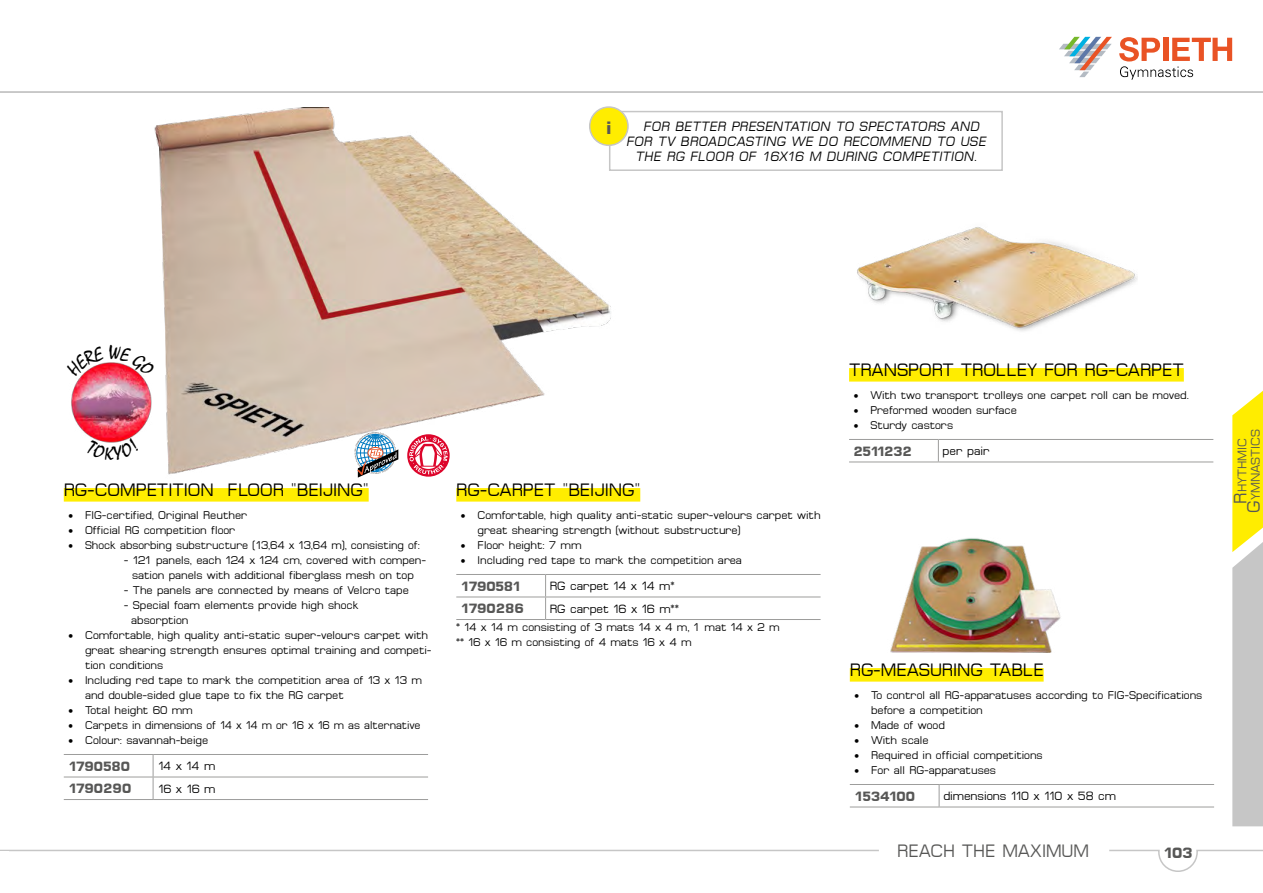
<style>
.page{position:relative;width:1263px;height:893px;background:#fff}
.page>*{position:absolute;margin:0;border:0;box-sizing:border-box;transform-origin:0 0}
.t1{font:18px "Micro FLF";color:#000}
.t2{font:18px "Micro FLF";color:#575756}
.t3{font:700 18px "Micro FLF";color:#575756}
.t4{font:700 15px "Micro FLF";color:#575756}
.t5{font:italic 13.5px "Micro FLF";letter-spacing:.015em;color:#000}
.t6{font:700 13.5px "Micro FLF";letter-spacing:-.045em;color:#575756}
.t7{font:700 13.5px "Micro FLF";color:#575756}
.t8{font:700 13.5px "Micro FLF";letter-spacing:-.065em;color:#575756}
.t9{font:700 13.5px "Micro FLF";letter-spacing:-.075em;color:#575756}
.t10{font:12.6px/13.5px "Micro FLF";color:#575756;text-align:center}
.t11{font:12px "Micro FLF";color:#000}
.t12{font:11.25px/15px "Micro FLF";color:#000}
.s1{font-size:18px}
</style>
<div class="page">
<svg style="left:0;top:849px;width:1263px;height:23px"></svg>
<div style="left:879px;top:831px;width:230px;height:39px;background:#fff;border-radius:19px"></div>
<hr style="left:0;top:91px;width:1263px;height:2px;background:#c6c6c6">
<svg style="left:1059px;top:37px;width:53px;height:40px"></svg>
<svg style="left:1119px;top:37px;width:113px;height:43px"></svg>
<div style="left:0;top:851px;width:8px;height:42px;background:#fff"></div>
<svg style="left:1232px;top:391px;width:31px;height:435px;background:#dbd68c"></svg>
<img style="left:154px;top:108px;width:471px;height:368px">
<svg style="left:354px;top:432px;width:44px;height:46px"></svg>
<img style="left:857px;top:227px;width:280px;height:104px">
<svg style="left:407px;top:434px;width:43px;height:43px"></svg>
<svg style="left:409px;top:437px;width:39px;height:37px"></svg>
<img style="left:71px;top:378px;width:81px;height:60px">
<div style="left:609px;top:111px;width:394px;height:60px;border:2px solid #c6c6c6"></div>
<div style="left:590px;top:107px;width:38px;height:38px;background:#ffed00;border-radius:50%"></div>
<div style="left:589px;top:106px;width:40px;height:40px;border:2px solid #c6c6c6;border-radius:50%"></div>
<div style="left:456px;top:488px;width:184px;height:14px;background:#ffed00"></div>
<hr style="left:456px;top:574px;width:90px;height:1px;background:#9d9d9c">
<hr style="left:546px;top:574px;width:274px;height:1px;background:#9d9d9c">
<hr style="left:456px;top:597px;width:90px;height:1px;background:#9d9d9c">
<hr style="left:546px;top:597px;width:274px;height:1px;background:#9d9d9c">
<hr style="left:456px;top:619px;width:90px;height:1px;background:#9d9d9c">
<hr style="left:546px;top:619px;width:274px;height:1px;background:#9d9d9c">
<svg style="left:545px;top:575px;width:1px;height:44px"></svg>
<div style="left:850px;top:668px;width:194px;height:14px;background:#ffed00"></div>
<hr style="left:850px;top:784px;width:89px;height:1px;background:#9d9d9c">
<hr style="left:939px;top:784px;width:275px;height:1px;background:#9d9d9c">
<hr style="left:850px;top:807px;width:89px;height:1px;background:#9d9d9c">
<hr style="left:939px;top:807px;width:275px;height:1px;background:#9d9d9c">
<svg style="left:939px;top:785px;width:1px;height:22px"></svg>
<div style="left:64px;top:488px;width:305px;height:14px;background:#ffed00"></div>
<hr style="left:64px;top:754px;width:89px;height:1px;background:#9d9d9c">
<hr style="left:153px;top:754px;width:275px;height:1px;background:#9d9d9c">
<hr style="left:64px;top:777px;width:89px;height:1px;background:#9d9d9c">
<hr style="left:153px;top:777px;width:275px;height:1px;background:#9d9d9c">
<hr style="left:64px;top:799px;width:89px;height:1px;background:#9d9d9c">
<hr style="left:153px;top:799px;width:275px;height:1px;background:#9d9d9c">
<svg style="left:153px;top:755px;width:1px;height:44px"></svg>
<div style="left:849px;top:368px;width:335px;height:14px;background:#ffed00"></div>
<hr style="left:849px;top:439px;width:89px;height:1px;background:#9d9d9c">
<hr style="left:938px;top:439px;width:275px;height:1px;background:#9d9d9c">
<hr style="left:849px;top:462px;width:89px;height:1px;background:#9d9d9c">
<hr style="left:938px;top:462px;width:275px;height:1px;background:#9d9d9c">
<svg style="left:938px;top:440px;width:1px;height:22px"></svg>
<img style="left:890px;top:538px;width:171px;height:115px">
<svg style="left:80px;top:345px;width:76px;height:33px"></svg>
<svg style="left:93px;top:438px;width:37px;height:5px"></svg>
<h1 class="t3" style="left:606px;top:117px;width:6px">i</h1>
<p class="t5" style="left:643px;top:119px;width:338px">FOR BETTER PRESENTATION TO SPECTATORS AND</p>
<p class="t5" style="left:626px;top:134px;width:361px">FOR TV BROADCASTING WE DO RECOMMEND TO USE</p>
<p class="t5" style="left:635px;top:149px;width:343px">THE RG FLOOR OF 16X16 M DURING COMPETITION.</p>
<h1 class="t1" style="left:64px;top:480px;width:306px">RG-COMPETITION FLOOR "BEIJING"</h1>
<p class="t12" style="left:68px;top:508px;width:181px">• FIG-certified, Original Reuther</p>
<p class="t12" style="left:68px;top:523px;width:169px">• Official RG competition floor</p>
<p class="t12" style="left:68px;top:538px;width:353px">• Shock absorbing substructure (13,64 x 13,64 m), consisting of:</p>
<p class="t12" style="left:124px;top:553px;width:304px;text-align:center">- 121 panels, each 124 x 124 cm, covered with compen&shy;sation panels with additional fiberglass mesh on top</p>
<p class="t12" style="left:124px;top:583px;width:287px">- The panels are connected by means of Velcro tape</p>
<p class="t12" style="left:131px;top:598px;width:229px;text-indent:-8px">- Special foam elements provide high shock absorption</p>
<p class="t12" style="left:85px;top:628px;width:348px;text-indent:-17px">• Comfortable, high quality anti-static super-velours carpet with great shearing strength ensures optimal training and competi&shy;tion conditions</p>
<p class="t12" style="left:85px;top:673px;width:338px;text-indent:-17px">• Including red tape to mark the competition area of 13 x 13 m and double-sided glue tape to fix the RG carpet</p>
<p class="t12" style="left:68px;top:703px;width:126px">• Total height 60 mm</p>
<p class="t12" style="left:68px;top:718px;width:354px">• Carpets in dimensions of 14 x 14 m or 16 x 16 m as alternative</p>
<p class="t12" style="left:68px;top:733px;width:142px">• Colour: savannah-beige</p>
<p class="t6" style="left:68px;top:758px;width:64px">1790580</p>
<p class="t11" style="left:157px;top:760px;width:59px">14 x 14 m</p>
<p class="t7" style="left:68px;top:781px;width:65px">1790290</p>
<p class="t11" style="left:157px;top:782px;width:60px">16 x 16 m</p>
<h1 class="t1" style="left:456px;top:480px;width:185px">RG-CARPET "BEIJING"</h1>
<p class="t12" style="left:478px;top:508px;width:345px;text-indent:-17px">• Comfortable, high quality anti-static super-velours carpet with great shearing strength (without substructure)</p>
<p class="t12" style="left:460px;top:538px;width:122px">• Floor height: 7 mm</p>
<p class="t12" style="left:460px;top:553px;width:283px">• Including red tape to mark the competition area</p>
<p class="t6" style="left:460px;top:578px;width:62px">1790581</p>
<p class="t11" style="left:550px;top:580px;width:126px">RG carpet 14 x 14 m*</p>
<p class="t7" style="left:460px;top:601px;width:65px">1790286</p>
<p class="t11" style="left:550px;top:602px;width:131px">RG carpet 16 x 16 m**</p>
<p class="t12" style="left:456px;top:620px;width:325px">* 14 x 14 m consisting of 3 mats 14 x 4 m, 1 mat 14 x 2 m ** 16 x 16 m consisting of 4 mats 16 x 4 m</p>
<h1 class="t1" style="left:849px;top:360px;width:336px">TRANSPORT TROLLEY FOR RG-CARPET</h1>
<p class="t12" style="left:853px;top:388px;width:337px">• With two transport trolleys one carpet roll can be moved.</p>
<p class="t12" style="left:853px;top:403px;width:165px">• Preformed wooden surface</p>
<p class="t12" style="left:853px;top:418px;width:101px">• Sturdy castors</p>
<p class="t9" style="left:853px;top:443px;width:60px">2511232</p>
<p class="t11" style="left:943px;top:445px;width:49px">per pair</p>
<h1 class="t1" style="left:850px;top:660px;width:195px">RG-MEASURING TABLE</h1>
<p class="t12" style="left:871px;top:688px;width:333px;text-indent:-17px">• To control all RG-apparatuses according to FIG-Specifications before a competition</p>
<p class="t12" style="left:854px;top:718px;width:92px">• Made of wood</p>
<p class="t12" style="left:854px;top:733px;width:76px">• With scale</p>
<p class="t12" style="left:854px;top:748px;width:190px">• Required in official competitions</p>
<p class="t12" style="left:854px;top:763px;width:143px">• For all RG-apparatuses</p>
<p class="t8" style="left:854px;top:788px;width:63px">1534100</p>
<p class="t11" style="left:943px;top:790px;width:174px">dimensions 110 x 110 x 58 cm</p>
<h1 class="t2" style="left:897px;top:841px;width:193px">REACH THE MAXIMUM</h1>
<h2 class="t4" style="left:1163px;top:844px;width:31px">103</h2>
<p class="t10" style="left:1235px;top:512px;width:85px;rotate:-90deg"><span class="s1">R</span>hythmic<br><span class="s1">G</span>ymnastics</p>
</div>
